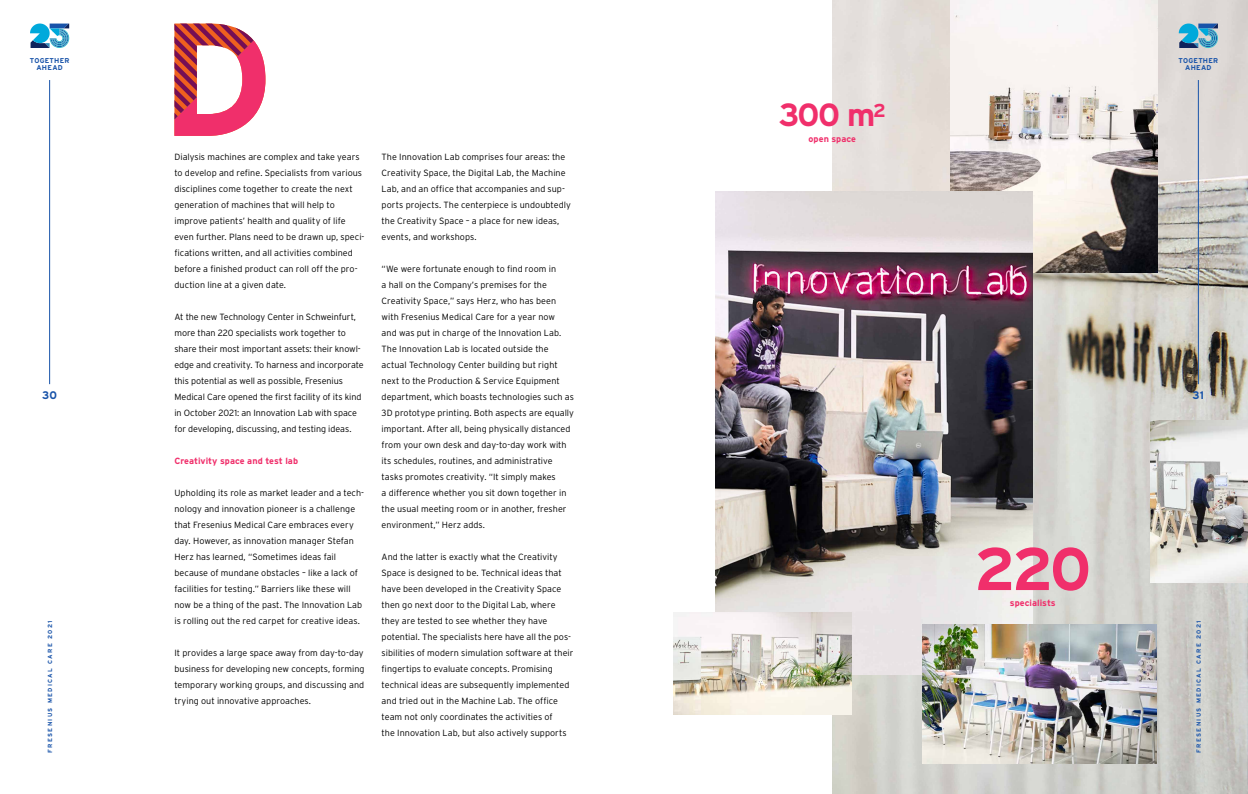
<style>
.page{position:relative;width:1248px;height:794px;background:#fff}
.page>*{position:absolute;margin:0;border:0;box-sizing:border-box;transform-origin:0 0}
.t1{font:700 60px "Interstate";color:#f02f6b}
.t2{font:700 32px "Interstate";color:#f02f6b}
.t3{font:700 11px "Interstate";color:#1853a9}
.t4{font:300 9px/16px "Interstate";color:#000}
.t5{font:700 9px "Interstate";color:#f02f6b}
.t6{font:700 7px/7px "Interstate";letter-spacing:.035em;color:#1853a9;text-align:center}
.t7{font:700 6px "Interstate";letter-spacing:.22em;color:#1853a9}
</style>
<div class="page">
<img style="left:832px;top:0;width:415px;height:794px">
<img style="left:949px;top:0;width:208px;height:272px">
<img style="left:715px;top:192px;width:317px;height:483px">
<img style="left:1149px;top:420px;width:98px;height:162px">
<img style="left:673px;top:612px;width:178px;height:103px">
<img style="left:922px;top:624px;width:234px;height:139px">
<svg style="left:1178px;top:24px;width:40px;height:24px"></svg>
<hr style="left:1197px;top:80px;width:1px;height:304px;background:#1853a9">
<svg style="left:174px;top:24px;width:91px;height:112px"></svg>
<svg style="left:30px;top:24px;width:40px;height:24px"></svg>
<hr style="left:49px;top:80px;width:1px;height:304px;background:#1853a9">
<p class="t6" style="left:30px;top:57px;width:41px">TOGETHER<br>AHEAD</p>
<p class="t6" style="left:1178px;top:57px;width:41px">TOGETHER<br>AHEAD</p>
<p class="t3" style="left:42px;top:389px;width:16px">30</p>
<p class="t7" style="left:47px;top:753px;width:134px;rotate:-90deg">FRESENIUS MEDICAL CARE 2021</p>
<p class="t4" style="left:174px;top:149px;width:191px">Dialysis machines are complex and take years to develop and refine. Specialists from various disciplines come together to create the next generation of machines that will help to improve patients’ health and quality of life even further. Plans need to be drawn up, speci&shy;fications written, and all activities combined before a finished product can roll off the pro&shy;duction line at a given date.</p>
<p class="t4" style="left:174px;top:309px;width:191px">At the new Technology Center in Schweinfurt, more than 220 specialists work together to share their most important assets: their knowl&shy;edge and creativity. To harness and incorporate this potential as well as possible, Fresenius Medical Care opened the first facility of its kind in October 2021: an Innovation Lab with space for developing, discussing, and testing ideas.</p>
<p class="t5" style="left:174px;top:456px;width:125px">Creativity space and test lab</p>
<p class="t4" style="left:174px;top:485px;width:191px">Upholding its role as market leader and a tech&shy;nology and innovation pioneer is a challenge that Fresenius Medical Care embraces every day. However, as innovation manager Stefan Herz has learned, “Sometimes ideas fail because of mundane obstacles – like a lack of facilities for testing.” Barriers like these will now be a thing of the past. The Innovation Lab is rolling out the red carpet for creative ideas.</p>
<p class="t4" style="left:174px;top:645px;width:192px;text-align:justify">It provides a large space away from day-to-day business for developing new concepts, forming temporary working groups, and discussing and trying out innovative approaches.</p>
<p class="t4" style="left:381px;top:149px;width:191px">The Innovation Lab comprises four areas: the Creativity Space, the Digital Lab, the Machine Lab, and an office that accompanies and sup&shy;ports projects. The centerpiece is undoubtedly the Creativity Space – a place for new ideas, events, and workshops.</p>
<p class="t4" style="left:381px;top:261px;width:194px">“We were fortunate enough to find room in<br>a hall on the Company’s premises for the Creativity Space,” says Herz, who has been with Fresenius Medical Care for a year now<br>and was put in charge of the Innovation Lab.<br>The Innovation Lab is located outside the actual Technology Center building but right next to the Production &amp; Service Equipment department, which boasts technologies such as 3D prototype printing. Both aspects are equally important. After all, being physically distanced from your own desk and day-to-day work with its schedules, routines, and administrative tasks promotes creativity. “It simply makes<br>a difference whether you sit down together in the usual meeting room or in another, fresher environment,” Herz adds.</p>
<p class="t4" style="left:381px;top:549px;width:193px">And the latter is exactly what the Creativity Space is designed to be. Technical ideas that have been developed in the Creativity Space then go next door to the Digital Lab, where they are tested to see whether they have potential. The specialists here have all the pos&shy;sibilities of modern simulation software at their fingertips to evaluate concepts. Promising technical ideas are subsequently implemented and tried out in the Machine Lab. The office team not only coordinates the activities of<br>the Innovation Lab, but also actively supports</p>
<h2 class="t2" style="left:778px;top:97px;width:109px">300 m<sup>2</sup></h2>
<p class="t5" style="left:808px;top:134px;width:49px">open space</p>
<h1 class="t1" style="left:974px;top:535px;width:118px">220</h1>
<p class="t5" style="left:1009px;top:598px;width:47px">specialists</p>
<p class="t3" style="left:1192px;top:389px;width:13px">31</p>
<p class="t7" style="left:1195px;top:753px;width:134px;rotate:-90deg">FRESENIUS MEDICAL CARE 2021</p>
</div>
